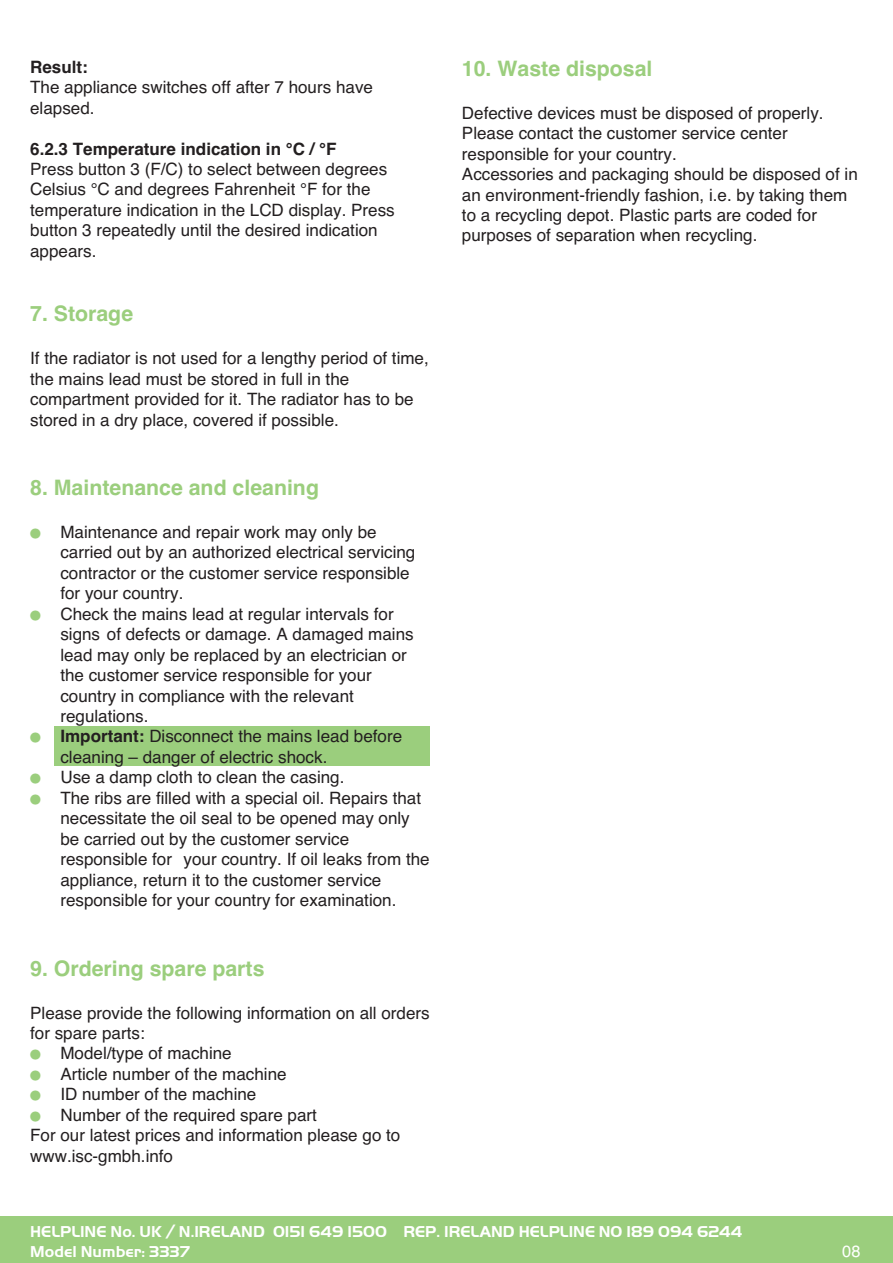
<style>
.page{position:relative;width:893px;height:1263px;background:#fff}
.page>*{position:absolute;margin:0;border:0;box-sizing:border-box;transform-origin:0 0}
.t1{font:700 21.3px "Helvetica";color:#9bce7d}
.t2{font:17.1px/20.4px "Helvetica";color:#231f20}
.t3{font:700 17.1px "Helvetica";color:#231f20}
.t4{font:700 16.35px/20.7px "Handel Got D";color:#fff}
.t5{font:16.35px "Helvetica";color:#fff}
.s1{font-family:"European Pi One";font-size:12.75px;color:#9bce7d}
.s2{font-weight:700}
</style>
<div class="page">
<div style="left:54px;top:727px;width:376px;height:39px;background:#9bce7d"></div>
<div style="left:0;top:1217px;width:892px;height:46px;background:#9bce7d"></div>
<p class="t3" style="left:30px;top:61px;width:59px">Result:</p>
<p class="t2" style="left:30px;top:79px;width:344px">The appliance switches off after 7 hours have elapsed.</p>
<p class="t3" style="left:30px;top:142px;width:308px">6.2.3 Temperature indication in °C / °F</p>
<p class="t2" style="left:30px;top:160px;width:366px">Press button 3 (F/C) to select between degrees Celsius °C and degrees Fahrenheit °F for the temperature indication in the LCD display. Press button 3 repeatedly until the desired indication appears.</p>
<p class="t1" style="left:30px;top:306px;width:104px">7. Storage</p>
<p class="t2" style="left:30px;top:350px;width:400px">If the radiator is not used for a lengthy period of time, the mains lead must be stored in full in the compartment provided for it. The radiator has to be stored in a dry place, covered if possible.</p>
<p class="t1" style="left:30px;top:480px;width:290px">8. Maintenance and cleaning</p>
<p class="t2" style="left:60px;top:523px;width:356px;text-indent:-30px"><span class="s1">-</span> Maintenance and repair work may only be carried out by an authorized electrical servicing contractor or the customer service responsible for your country.</p>
<p class="t2" style="left:60px;top:605px;width:355px;text-indent:-30px"><span class="s1">-</span> Check the mains lead at regular intervals for signs of defects or damage. A damaged mains lead may only be replaced by an electrician or the customer service responsible for your country in compliance with the relevant regulations.</p>
<p class="t2" style="left:60px;top:728px;width:343px;text-indent:-30px"><span class="s1">-</span> <span class="s2">Important:</span> Disconnect the mains lead before cleaning – danger of electric shock.</p>
<p class="t2" style="left:30px;top:769px;width:316px"><span class="s1">-</span> Use a damp cloth to clean the casing.</p>
<p class="t2" style="left:60px;top:789px;width:371px;text-indent:-30px"><span class="s1">-</span> The ribs are filled with a special oil. Repairs that necessitate the oil seal to be opened may only be carried out by the customer service responsible for your country. If oil leaks from the appliance, return it to the customer service responsible for your country for examination.</p>
<p class="t1" style="left:30px;top:960px;width:236px">9. Ordering spare parts</p>
<p class="t2" style="left:30px;top:1004px;width:401px">Please provide the following information on all orders for spare parts:</p>
<p class="t2" style="left:30px;top:1045px;width:203px"><span class="s1">-</span> Model/type of machine</p>
<p class="t2" style="left:30px;top:1065px;width:258px"><span class="s1">-</span> Article number of the machine</p>
<p class="t2" style="left:30px;top:1086px;width:228px"><span class="s1">-</span> ID number of the machine</p>
<p class="t2" style="left:30px;top:1106px;width:372px"><span class="s1">-</span> Number of the required spare part<br>For our latest prices and information please go to www.isc-gmbh.info</p>
<p class="t1" style="left:462px;top:61px;width:192px">10. Waste disposal</p>
<p class="t2" style="left:462px;top:104px;width:397px">Defective devices must be disposed of properly.<br>Please contact the customer service center responsible for your country.<br>Accessories and packaging should be disposed of in an environment-friendly fashion, i.e. by taking them to a recycling depot. Plastic parts are coded for purposes of separation when recycling.</p>
<p class="t4" style="left:30px;top:1222px;width:714px">HELPLINE No. UK / N.IRELAND 0151 649 1500 REP. IRELAND HELPLINE NO 189 094 6244<br>Model Number: 3337</p>
<p class="t5" style="left:842px;top:1246px;width:20px">08</p>
</div>
